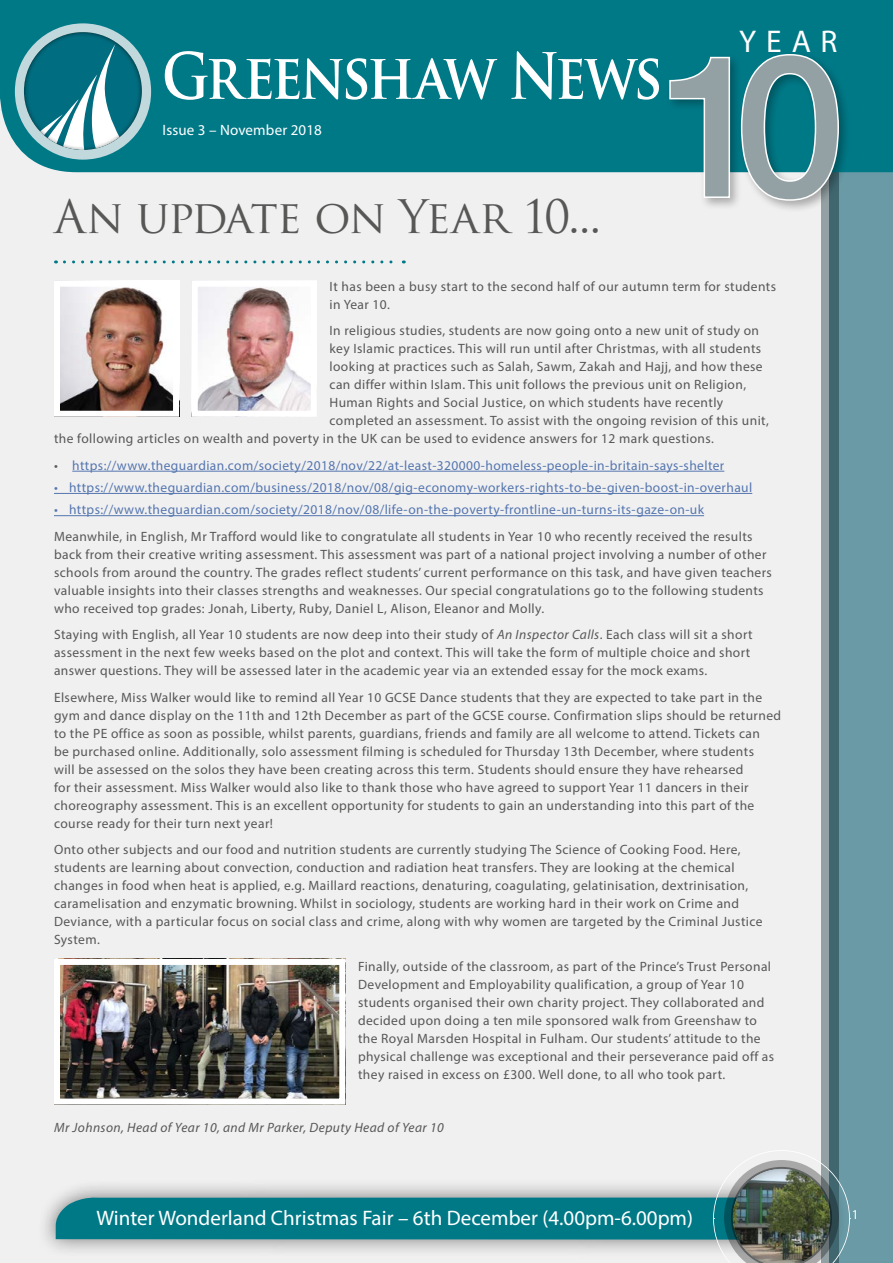
<style>
.page{position:relative;width:893px;height:1263px;background:#f0f0f1}
.page>*{position:absolute;margin:0;border:0;box-sizing:border-box;transform-origin:0 0}
.t1{font:700 62.1px "Trajan Pro";letter-spacing:-.06em;color:#fff;scale:.87 1}
.t2{font:45px "Myriad Pro";letter-spacing:-.015em;color:#575756}
.t3{font:31.5px "Myriad Pro";color:#fff}
.t4{font:21px "Myriad Pro";color:#fff}
.t5{font:15px "Myriad Pro";letter-spacing:.01em;color:#fff}
.t6{font:13.5px/18px "Myriad Pro";letter-spacing:.03em;color:#575756}
.t7{font:13.5px "Myriad Pro";letter-spacing:.03em;color:#5576af}
.t8{font:italic 13.5px "Myriad Pro";letter-spacing:.03em;color:#575756}
.t9{font:13.5px "Myriad Pro";color:#fff}
.s1{color:#575756}
.s2{font-style:italic}
</style>
<div class="page">
<div style="left:37px;top:1178px;width:811px;height:80px;background:#000;opacity:.5"></div>
<div style="left:822px;top:6px;width:17px;height:1257px;background:#93a1a4"></div>
<div style="left:829px;top:172px;width:64px;height:1091px;background:#699aa5"></div>
<div style="left:0;top:0;width:893px;height:172px;background:#007987"></div>
<svg style="left:15px;top:23px;width:136px;height:137px"></svg>
<div style="left:11px;top:21px;width:144px;height:130px;background:#000;opacity:.75"></div>
<svg style="left:56px;top:1150px;width:794px;height:113px"></svg>
<div style="left:719px;top:1158px;width:123px;height:105px;background:#000;opacity:.4"></div>
<svg style="left:64px;top:260px;width:340px;height:3px"></svg>
<div style="left:665px;top:50px;width:187px;height:163px;background:#000;opacity:.3"></div>
<svg style="left:668px;top:53px;width:172px;height:148px"></svg>
<hr style="left:72px;top:471px;width:652px;height:1px;background:#5576af">
<hr style="left:54px;top:493px;width:698px;height:1px;background:#5576af">
<hr style="left:54px;top:515px;width:650px;height:1px;background:#5576af">
<img style="left:61px;top:288px;width:111px;height:122px">
<div style="left:54px;top:281px;width:125px;height:136px;border:6px solid #fff"></div>
<img style="left:199px;top:288px;width:111px;height:122px">
<div style="left:192px;top:281px;width:125px;height:136px;border:6px solid #fff"></div>
<img style="left:61px;top:966px;width:277px;height:131px">
<div style="left:54px;top:959px;width:291px;height:145px;border:6px solid #fff"></div>
<h1 class="t1" style="left:162px;top:38px;width:577px">Greenshaw News</h1>
<p class="t5" style="left:163px;top:120px;width:161px">Issue 3 – November 2018</p>
<h2 class="t2" style="left:54px;top:180px;width:420px">An update on Year 10...</h2>
<h3 class="t3" style="left:739px;top:22px;width:100px">YEAR</h3>
<p class="t6" style="left:330px;top:277px;width:448px">It has been a busy start to the second half of our autumn term for students in Year 10.</p>
<p class="t6" style="left:330px;top:322px;width:431px">In religious studies, students are now going onto a new unit of study on</p>
<p class="t6" style="left:330px;top:340px;width:433px">key Islamic practices. This will run until after Christmas, with all students</p>
<p class="t6" style="left:330px;top:358px;width:435px">looking at practices such as Salah, Sawm, Zakah and Hajj, and how these</p>
<p class="t6" style="left:330px;top:375px;width:418px">can differ within Islam. This unit follows the previous unit on Religion,</p>
<p class="t6" style="left:330px;top:393px;width:395px">Human Rights and Social Justice, on which students have recently</p>
<p class="t6" style="left:330px;top:411px;width:441px">completed an assessment. To assist with the ongoing revision of this unit,</p>
<p class="t6" style="left:54px;top:429px;width:661px">the following articles on wealth and poverty in the UK can be used to evidence answers for 12 mark questions.</p>
<p class="t7" style="left:54px;top:457px;width:672px"><span class="s1">•</span> https://www.theguardian.com/society/2018/nov/22/at-least-320000-homeless-people-in-britain-says-shelter</p>
<p class="t7" style="left:54px;top:479px;width:700px">• https://www.theguardian.com/business/2018/nov/08/gig-economy-workers-rights-to-be-given-boost-in-overhaul</p>
<p class="t7" style="left:54px;top:501px;width:652px">• https://www.theguardian.com/society/2018/nov/08/life-on-the-poverty-frontline-un-turns-its-gaze-on-uk</p>
<p class="t6" style="left:54px;top:527px;width:719px">Meanwhile, in English, Mr Trafford would like to congratulate all students in Year 10 who recently received the results back from their creative writing assessment. This assessment was part of a national project involving a number of other schools from around the country. The grades reflect students’ current performance on this task, and have given teachers valuable insights into their classes strengths and weaknesses. Our special congratulations go to the following students who received top grades: Jonah, Liberty, Ruby, Daniel L, Alison, Eleanor and Molly.</p>
<p class="t6" style="left:54px;top:625px;width:700px">Staying with English, all Year 10 students are now deep into their study of <span class="s2">An Inspector Calls</span>. Each class will sit a short assessment in the next few weeks based on the plot and context. This will take the form of multiple choice and short answer questions. They will be assessed later in the academic year via an extended essay for the mock exams.</p>
<p class="t6" style="left:54px;top:688px;width:729px">Elsewhere, Miss Walker would like to remind all Year 10 GCSE Dance students that they are expected to take part in the gym and dance display on the 11th and 12th December as part of the GCSE course. Confirmation slips should be returned to the PE office as soon as possible, whilst parents, guardians, friends and family are all welcome to attend. Tickets can<br>be purchased online. Additionally, solo assessment filming is scheduled for Thursday 13th December, where students<br>will be assessed on the solos they have been creating across this term. Students should ensure they have rehearsed<br>for their assessment. Miss Walker would also like to thank those who have agreed to support Year 11 dancers in their choreography assessment. This is an excellent opportunity for students to gain an understanding into this part of the course ready for their turn next year!</p>
<p class="t6" style="left:54px;top:840px;width:710px">Onto other subjects and our food and nutrition students are currently studying The Science of Cooking Food. Here, students are learning about convection, conduction and radiation heat transfers. They are looking at the chemical changes in food when heat is applied, e.g. Maillard reactions, denaturing, coagulating, gelatinisation, dextrinisation, caramelisation and enzymatic browning. Whilst in sociology, students are working hard in their work on Crime and Deviance, with a particular focus on social class and crime, along with why women are targeted by the Criminal Justice System.</p>
<p class="t6" style="left:358px;top:957px;width:418px">Finally, outside of the classroom, as part of the Prince’s Trust Personal Development and Employability qualification, a group of Year 10 students organised their own charity project. They collaborated and decided upon doing a ten mile sponsored walk from Greenshaw to the Royal Marsden Hospital in Fulham. Our students’ attitude to the physical challenge was exceptional and their perseverance paid off as they raised in excess on £300. Well done, to all who took part.</p>
<p class="t8" style="left:54px;top:1119px;width:391px">Mr Johnson, Head of Year 10, and Mr Parker, Deputy Head of Year 10</p>
<h3 class="t4" style="left:97px;top:1205px;width:598px">Winter Wonderland Christmas Fair – 6th December (4.00pm-6.00pm)</h3>
<p class="t9" style="left:852px;top:1206px;width:8px">1</p>
</div>
